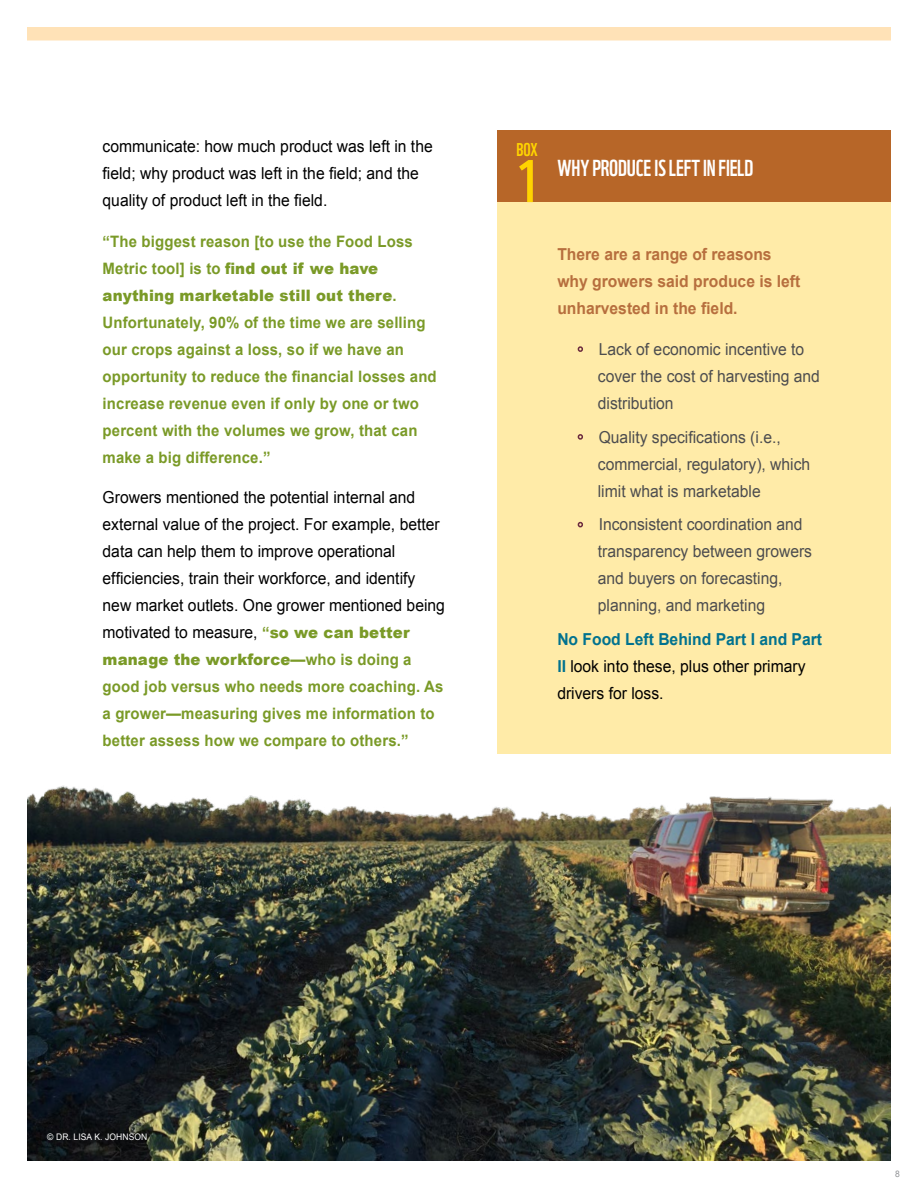
<style>
.page{position:relative;width:918px;height:1188px;background:#fff}
.page>*{position:absolute;margin:0;border:0;box-sizing:border-box;transform-origin:0 0}
.t1{font:58.5px "WWF";color:#ffd400}
.t2{font:22.5px "WWF";letter-spacing:-.005em;color:#fff}
.t3{font:18px "WWF";color:#ffd400}
.t4{font:16.5px/27px "Arial";color:#000;scale:.95 1}
.t5{font:16.5px/27px "Arial";color:#4d4d4f;scale:.95 1}
.t6{font:700 16.5px/27px "Arial";color:#b76f3e;scale:.95 1}
.t7{font:700 15.75px/27px "Arial";letter-spacing:.01em;color:#7a9a27;scale:.95 1}
.t8{font:9px "Arial";letter-spacing:.01em;color:#fff;scale:.95 1}
.t9{font:9px "Arial";color:#939598;scale:.95 1}
.s1{font-weight:900}
.s2{font-weight:700;font-size:15.75px;color:#7a9a27}
.s3{font-weight:900;font-size:15.75px;color:#7a9a27}
.s4{color:#6b2a3e}
.s5{font-weight:700;color:#00728f}
</style>
<div class="page">
<div style="left:27px;top:27px;width:864px;height:13px;background:#ffe2b7"></div>
<div style="left:498px;top:131px;width:393px;height:623px;background:#ffeba8"></div>
<div style="left:498px;top:131px;width:393px;height:71px;background:#b76628"></div>
<img style="left:27px;top:746px;width:864px;height:415px">
<p class="t4" style="left:103px;top:133px;width:349px">communicate: how much product was left in the field; why product was left in the field; and the quality of product left in the field.</p>
<p class="t7" style="left:103px;top:228px;width:353px">“The biggest reason [to use the Food Loss Metric tool] is to <span class="s1">find out if we have anything marketable still out there</span>.<br>Unfortunately, 90% of the time we are selling our crops against a loss, so if we have an opportunity to reduce the financial losses and increase revenue even if only by one or two percent with the volumes we grow, that can make a big difference.”</p>
<p class="t4" style="left:103px;top:484px;width:362px">Growers mentioned the potential internal and external value of the project. For example, better data can help them to improve operational efficiencies, train their workforce, and identify new market outlets. One grower mentioned being motivated to measure, <span class="s2">“</span><span class="s3">so we can better</span></p>
<p class="t7" style="left:103px;top:647px;width:360px"><span class="s1">manage the workforce</span>—who is doing a good job versus who needs more coaching. As a grower—measuring gives me information to better assess how we compare to others.”</p>
<p class="t3" style="left:516px;top:135px;width:23px">BOX</p>
<h1 class="t1" style="left:516px;top:135px;width:23px">1</h1>
<h2 class="t2" style="left:557px;top:150px;width:198px">WHY PRODUCE IS LEFT IN FIELD</h2>
<p class="t6" style="left:557px;top:242px;width:257px">There are a range of reasons why growers said produce is left unharvested in the field.</p>
<p class="t5" style="left:598px;top:336px;width:235px;text-indent:-20px"><span class="s4">•</span> Lack of economic incentive to cover the cost of harvesting and distribution</p>
<p class="t5" style="left:598px;top:424px;width:225px;text-indent:-20px"><span class="s4">•</span> Quality specifications (i.e., commercial, regulatory), which limit what is marketable</p>
<p class="t5" style="left:598px;top:511px;width:227px;text-indent:-20px"><span class="s4">•</span> Inconsistent coordination and transparency between growers and buyers on forecasting, planning, and marketing</p>
<p class="t4" style="left:557px;top:626px;width:280px"><span class="s5">No Food Left Behind Part I and Part<br>II</span> look into these, plus other primary drivers for loss.</p>
<p class="t8" style="left:47px;top:1131px;width:107px">© DR. LISA K. JOHNSON</p>
<p class="t9" style="left:895px;top:1167px;width:7px">8</p>
</div>
